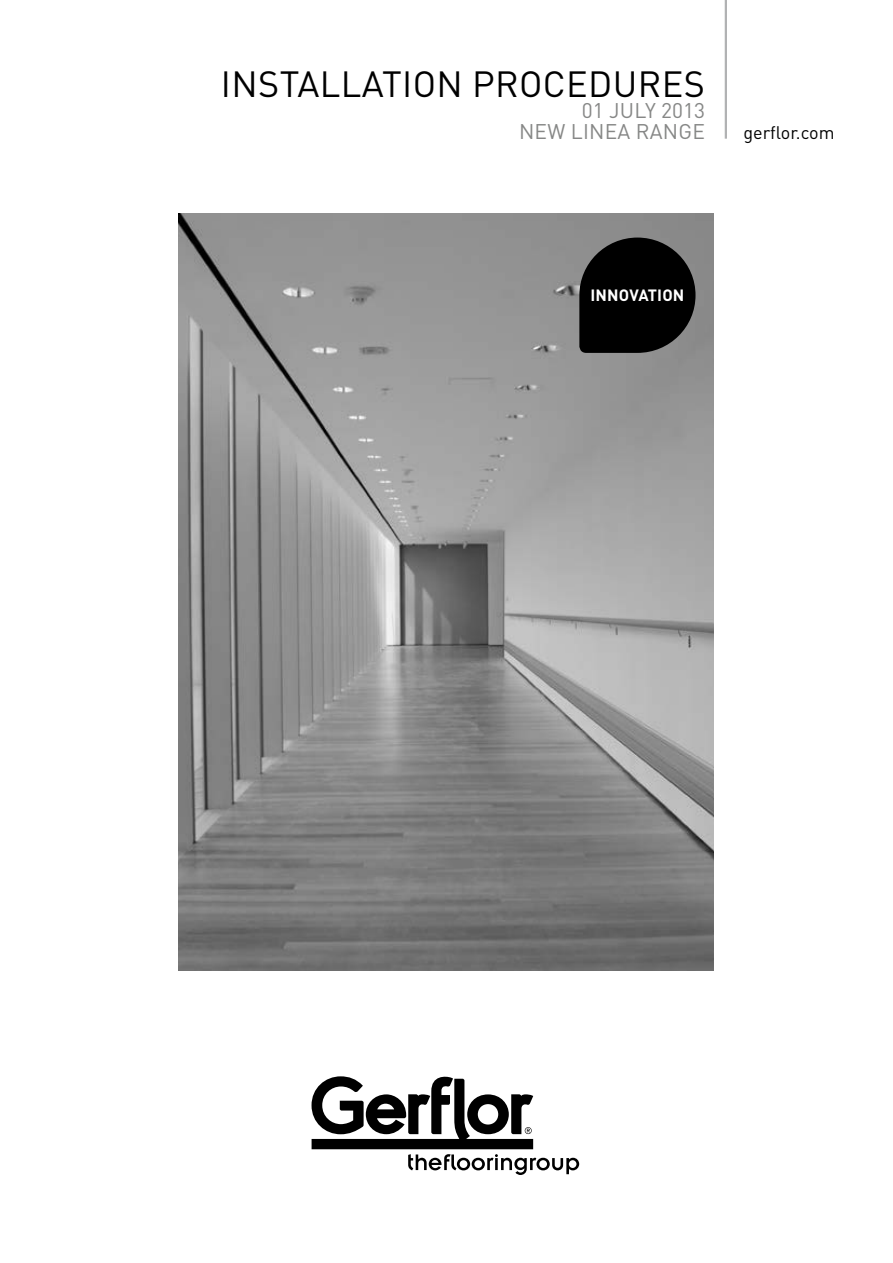
<style>
.page{position:relative;width:893px;height:1263px;background:#fff}
.page>*{position:absolute;margin:0;border:0;box-sizing:border-box;transform-origin:0 0}
.t1{font:36px "DIN Pro";letter-spacing:.01em;color:#000}
.t2{font:21px/21px "DIN Pro";letter-spacing:.01em;color:#868786;text-align:right}
.t3{font:18px "DIN Pro";color:#000}
.t4{font:700 16.2px "DIN Pro";letter-spacing:.01em;color:#fff}
</style>
<div class="page">
<hr style="left:725px;top:0;width:2px;height:139px;background:#b1b2b3">
<svg style="left:312px;top:1076px;width:267px;height:99px"></svg>
<img style="left:179px;top:214px;width:534px;height:757px">
<svg style="left:579px;top:238px;width:116px;height:115px;background:#161616"></svg>
<h1 class="t1" style="left:221px;top:59px;width:485px">INSTALLATION PROCEDURES</h1>
<p class="t2" style="left:519px;top:99px;width:187px">01 JULY 2013<br>NEW LINEA RANGE</p>
<p class="t3" style="left:743px;top:120px;width:93px">gerflor.com</p>
<p class="t4" style="left:590px;top:285px;width:95px">INNOVATION</p>
</div>
